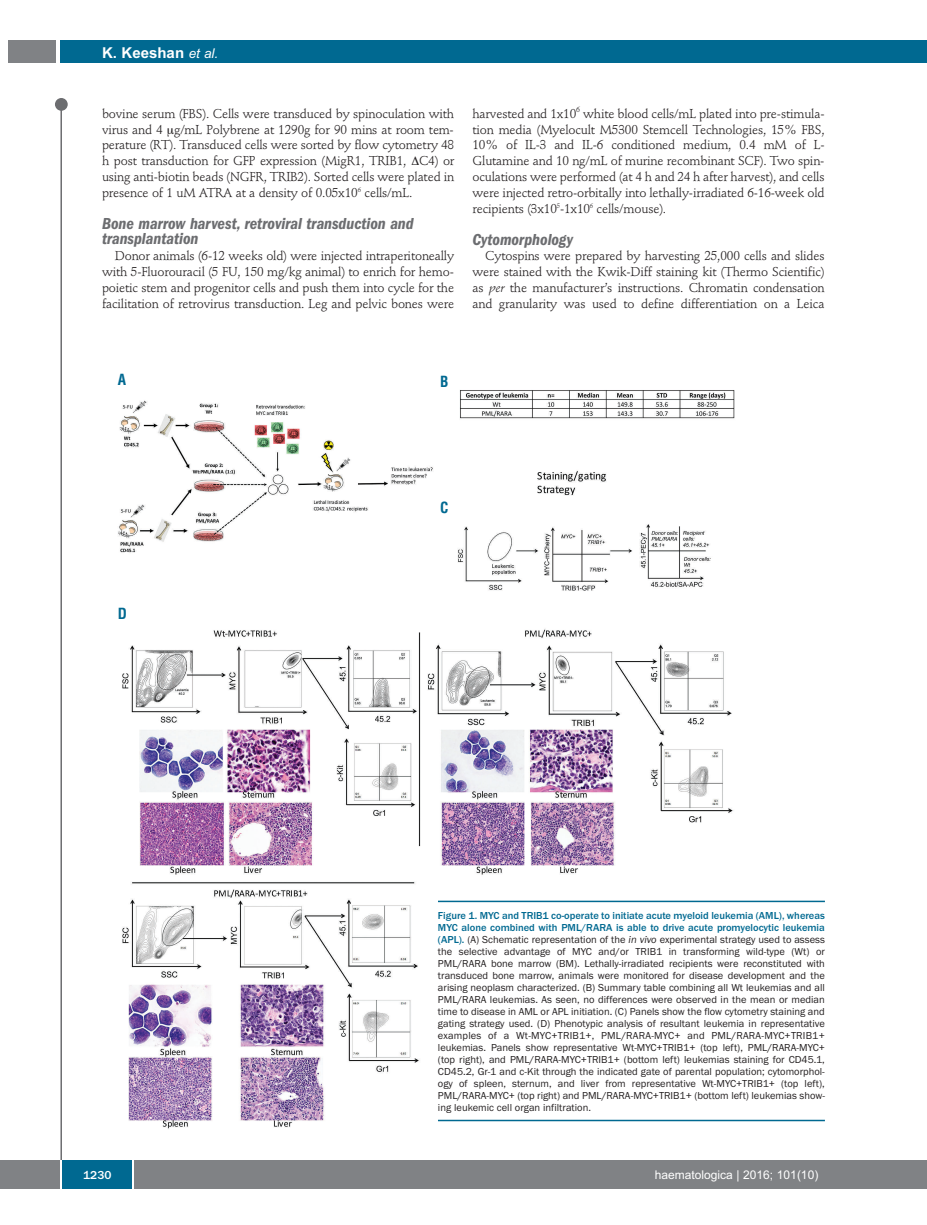
<style>
.page{position:relative;width:927px;height:1225px;background:#fff}
.page>*{position:absolute;margin:0;border:0;box-sizing:border-box;transform-origin:0 0}
.t1{font:italic 600 condensed 16.5px/15.9px "Franklin Gothic";color:#6c6d70}
.t2{font:700 15px "Arial";color:#fff}
.t3{font:700 condensed 15px "Helvetica";color:#006991}
.t4{font:12.75px/15.9px "Stempel Schneidler";letter-spacing:-.015em;color:#231f20;text-align:justify}
.t5{font:12px "Arial";color:#fff}
.t6{font:500 12px "Franklin Gothic";color:#fff}
.t7{font:10.5px/12px "Franklin Gothic";color:#231f20;text-align:justify}
.s1{font-weight:400;font-style:italic;font-size:13.5px}
.s2{font-style:italic}
.s3{font-weight:500;color:#006991}
</style>
<div class="page">
<div style="left:911px;top:40px;width:16px;height:22px;background:#006991"></div>
<div style="left:910px;top:1160px;width:17px;height:28px;background:#808285"></div>
<div style="left:55px;top:98px;width:13px;height:13px;background:#6c6d70;border-radius:50%"></div>
<hr style="left:60px;top:101px;width:2px;height:1061px;background:#6c6d70">
<div style="left:60px;top:40px;width:852px;height:22px;background:#006991"></div>
<div style="left:9px;top:40px;width:47px;height:22px;background:#808285"></div>
<div style="left:0;top:1160px;width:911px;height:28px;background:#808285"></div>
<div style="left:62px;top:1160px;width:71px;height:28px;background:#006991"></div>
<hr style="left:60px;top:1160px;width:2px;height:28px;background:#fff">
<svg style="left:133px;top:1160px;width:1px;height:28px"></svg>
<img style="left:118px;top:390px;width:631px;height:739px">
<hr style="left:438px;top:900px;width:387px;height:2px;background:#006991">
<hr style="left:438px;top:1119px;width:387px;height:2px;background:#006991">
<h2 class="t2" style="left:102px;top:44px;width:118px">K. Keeshan <span class="s1">et al.</span></h2>
<p class="t4" style="left:102px;top:107px;width:354px">bovine serum (FBS). Cells were transduced by spinoculation with virus and 4 g/mL Polybrene at 1290g for 90 mins at room tem&shy;perature (RT). Transduced cells were sorted by flow cytometry 48 h post transduction for GFP expression (MigR1, TRIB1, C4) or using anti-biotin beads (NGFR, TRIB2). Sorted cells were plated in presence of 1 uM ATRA at a density of 0.05x10<sup>6</sup> cells/mL.</p>
<h1 class="t1" style="left:102px;top:216px;width:313px">Bone marrow harvest, retroviral transduction and transplantation</h1>
<p class="t4" style="left:102px;top:249px;width:354px;text-indent:13px">Donor animals (6-12 weeks old) were injected intraperitoneally with 5-Fluorouracil (5 FU, 150 mg/kg animal) to enrich for hemo&shy;poietic stem and progenitor cells and push them into cycle for the facilitation of retrovirus transduction. Leg and pelvic bones were</p>
<p class="t4" style="left:472px;top:107px;width:354px">harvested and 1x10<sup>6</sup> white blood cells/mL plated into pre-stimula&shy;tion media (Myelocult M5300 Stemcell Technologies, 15% FBS, 10% of IL-3 and IL-6 conditioned medium, 0.4 mM of L-Glutamine and 10 ng/mL of murine recombinant SCF). Two spin&shy;oculations were performed (at 4 h and 24 h after harvest), and cells were injected retro-orbitally into lethally-irradiated 6-16-week old recipients (3x10<sup>5</sup>-1x10<sup>6</sup> cells/mouse).</p>
<h1 class="t1" style="left:472px;top:232px;width:102px">Cytomorphology</h1>
<p class="t4" style="left:472px;top:249px;width:354px;text-indent:13px">Cytospins were prepared by harvesting 25,000 cells and slides were stained with the Kwik-Diff staining kit (Thermo Scientific) as <span class="s2">per</span> the manufacturer’s instructions. Chromatin condensation and granularity was used to define differentiation on a Leica</p>
<h2 class="t3" style="left:118px;top:371px;width:10px">A</h2>
<h2 class="t3" style="left:440px;top:373px;width:10px">B</h2>
<h2 class="t3" style="left:118px;top:605px;width:11px">D</h2>
<h2 class="t3" style="left:440px;top:499px;width:10px">C</h2>
<p class="t7" style="left:438px;top:909px;width:389px"><span class="s3">Figure 1. MYC and TRIB1 co-operate to initiate acute myeloid leukemia (AML), whereas MYC alone combined with PML/RARA is able to drive acute promyelocytic leukemia (APL).</span> (A) Schematic representation of the <span class="s2">in vivo</span> experimental strategy used to assess the selective advantage of MYC and/or TRIB1 in transforming wild-type (Wt) or PML/RARA bone marrow (BM). Lethally-irradiated recipients were reconstituted with transduced bone marrow, animals were monitored for disease development and the arising neoplasm characterized. (B) Summary table combining all Wt leukemias and all PML/RARA leukemias. As seen, no differences were observed in the mean or median time to disease in AML or APL initiation. (C) Panels show the flow cytometry staining and gating strategy used. (D) Phenotypic analysis of resultant leukemia in representative examples of a Wt-MYC+TRIB1+, PML/RARA-MYC+ and PML/RARA-MYC+TRIB1+ leukemias. Panels show representative Wt-MYC+TRIB1+ (top left), PML/RARA-MYC+ (top right), and PML/RARA-MYC+TRIB1+ (bottom left) leukemias staining for CD45.1, CD45.2, Gr-1 and c-Kit through the indicated gate of parental population; cytomorphol&shy;ogy of spleen, sternum, and liver from representative Wt-MYC+TRIB1+ (top left), PML/RARA-MYC+ (top right) and PML/RARA-MYC+TRIB1+ (bottom left) leukemias show&shy;ing leukemic cell organ infiltration.</p>
<p class="t6" style="left:83px;top:1167px;width:30px">1230</p>
<p class="t5" style="left:655px;top:1167px;width:165px">haematologica | 2016; 101(10)</p>
</div>
